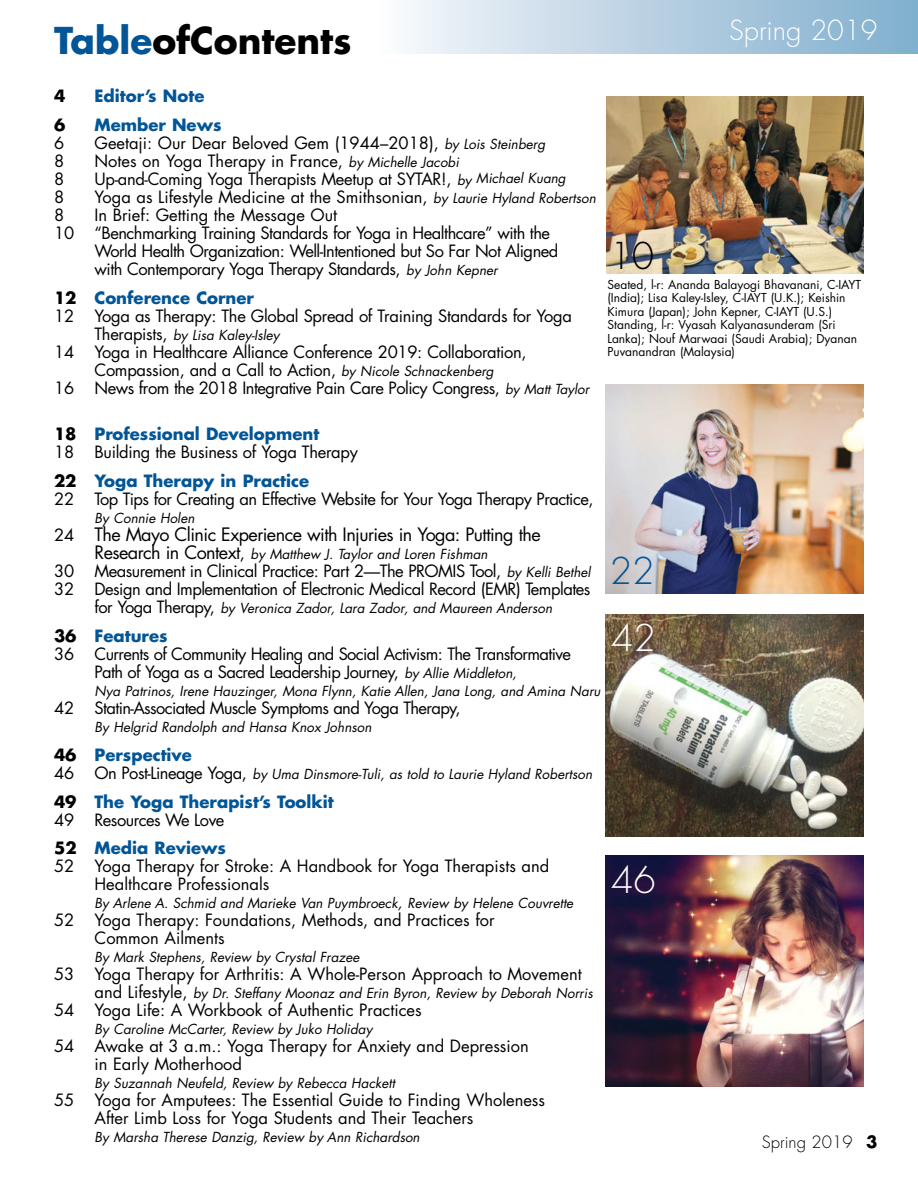
<style>
.page{position:relative;width:918px;height:1188px;background:#fff}
.page>*{position:absolute;margin:0;border:0;box-sizing:border-box;transform-origin:0 0}
.t1{font:700 36px "Futura";color:#000}
.t2{font:300 36px "Futura";color:#fff}
.t3{font:300 36px "Futura";color:#000}
.t4{font:300 36px "Futura";color:#025596}
.t5{font:300 27px "Futura";color:#fff}
.t6{font:18px "Futura";letter-spacing:-.03em;color:#000}
.t7{font:16.5px/18px "Futura";letter-spacing:-.02em;color:#000}
.t8{font:16.5px/18px "Futura";color:#000}
.t9{font:700 16.5px/18px "Futura";color:#025596}
.t10{font:300 16.5px "Futura";color:#000}
.t11{font:700 16.5px "Futura";color:#000}
.t12{font:italic 13.5px "Futura";color:#000}
.t13{font:12px/13.5px "Futura";color:#000}
.s1{color:#025596}
.s2{font-style:italic;font-size:13.5px}
.s3{font-weight:700}
.s4{font-weight:700;color:#025596}
.s5{font-style:normal;font-size:16.5px}
.s6{font-size:16.5px}
.s7{font-style:normal;font-size:18px}
.s8{color:#000}
.s9{font-weight:400;color:#000}
.s10{font-size:15px}
</style>
<div class="page">
<img style="left:606px;top:96px;width:258px;height:178px">
<img style="left:606px;top:385px;width:258px;height:208px">
<img style="left:606px;top:614px;width:258px;height:223px">
<img style="left:606px;top:855px;width:258px;height:231px">
<div style="left:378px;top:0;width:540px;height:54px;background:linear-gradient(to right,#f9f9fc,#7eadcc)"></div>
<h1 class="t1" style="left:54px;top:24px;width:299px"><span class="s1">Table</span>ofContents</h1>
<h2 class="t5" style="left:729px;top:18px;width:150px">Spring 2019</h2>
<p class="t11" style="left:54px;top:88px;width:13px">4</p>
<p class="t9" style="left:95px;top:88px;width:111px">Editor’s Note</p>
<p class="t11" style="left:54px;top:117px;width:13px">6</p>
<p class="t9" style="left:95px;top:117px;width:129px">Member News</p>
<p class="t7" style="left:54px;top:135px;width:12px">6</p>
<p class="t8" style="left:94px;top:135px;width:452px">Geetaji: Our Dear Beloved Gem (1944–2018), <span class="s2">by Lois Steinberg</span></p>
<p class="t7" style="left:54px;top:153px;width:12px">8</p>
<p class="t8" style="left:94px;top:153px;width:366px">Notes on Yoga Therapy in France, <span class="s2">by Michelle Jacobi</span></p>
<p class="t7" style="left:54px;top:171px;width:12px">8</p>
<p class="t7" style="left:94px;top:171px;width:473px">Up-and-Coming Yoga Therapists Meetup at SYTAR!, <span class="s2">by Michael Kuang</span></p>
<p class="t7" style="left:54px;top:189px;width:12px">8</p>
<p class="t8" style="left:94px;top:189px;width:503px">Yoga as Lifestyle Medicine at the Smithsonian, <span class="s2">by Laurie Hyland Robertson</span></p>
<p class="t7" style="left:54px;top:207px;width:12px">8</p>
<p class="t8" style="left:94px;top:207px;width:244px">In Brief: Getting the Message Out</p>
<p class="t7" style="left:54px;top:225px;width:498px">10 “Benchmarking Training Standards for Yoga in Healthcare” with the</p>
<p class="t7" style="left:95px;top:243px;width:465px">World Health Organization: Well-Intentioned but So Far Not Aligned</p>
<p class="t7" style="left:95px;top:261px;width:405px">with Contemporary Yoga Therapy Standards, <span class="s2">by John Kepner</span></p>
<p class="t7" style="left:54px;top:290px;width:519px"><span class="s3">12</span> <span class="s4">Conference Corner<br></span>12 Yoga as Therapy: The Global Spread of Training Standards for Yoga</p>
<p class="t12" style="left:95px;top:328px;width:187px"><span class="s5">Therapists,</span> by Lisa Kaley-Isley</p>
<p class="t7" style="left:54px;top:344px;width:474px">14 Yoga in Healthcare Alliance Conference 2019: Collaboration,</p>
<p class="t7" style="left:95px;top:362px;width:401px">Compassion, and a Call to Action, <span class="s2">by Nicole Schnackenberg</span></p>
<p class="t7" style="left:54px;top:380px;width:537px">16 News from the 2018 Integrative Pain Care Policy Congress, <span class="s2">by Matt Taylor</span></p>
<p class="t7" style="left:54px;top:427px;width:305px"><span class="s3">18</span> <span class="s4">Professional Development<br></span>18 Building the Business of Yoga Therapy</p>
<p class="t7" style="left:54px;top:473px;width:541px"><span class="s3">22</span> <span class="s4">Yoga Therapy in Practice<br></span>22 Top Tips for Creating an Effective Website for Your Yoga Therapy Practice,</p>
<p class="t12" style="left:94px;top:512px;width:102px">By Connie Holen</p>
<p class="t6" style="left:54px;top:526px;width:488px"><span class="s6">24</span> The Mayo Clinic Experience with Injuries in Yoga: Putting the</p>
<p class="t12" style="left:94px;top:548px;width:395px"><span class="s7">Research in Context</span><span class="s5">,</span> by Matthew J. Taylor and Loren Fishman</p>
<p class="t7" style="left:54px;top:563px;width:538px">30 Measurement in Clinical Practice: Part 2—The PROMIS Tool, <span class="s2">by Kelli Bethel<br></span>32 Design and Implementation of Electronic Medical Record (EMR) Templates</p>
<p class="t12" style="left:95px;top:602px;width:459px"><span class="s5">for Yoga Therapy,</span> by Veronica Zador, Lara Zador, and Maureen Anderson</p>
<p class="t9" style="left:54px;top:628px;width:115px"><span class="s8">36</span> Features</p>
<p class="t7" style="left:54px;top:646px;width:519px">36 Currents of Community Healing and Social Activism: The Transformative</p>
<p class="t7" style="left:95px;top:664px;width:424px">Path of Yoga as a Sacred Leadership Journey, <span class="s2">by Allie Middleton,</span></p>
<p class="t12" style="left:94px;top:685px;width:507px">Nya Patrinos, Irene Hauzinger, Mona Flynn, Katie Allen, Jana Long, and Amina Naru</p>
<p class="t7" style="left:54px;top:700px;width:408px">42 Statin-Associated Muscle Symptoms and Yoga Therapy,</p>
<p class="t12" style="left:94px;top:721px;width:279px">By Helgrid Randolph and Hansa Knox Johnson</p>
<p class="t9" style="left:54px;top:747px;width:139px"><span class="s8">46</span> Perspective</p>
<p class="t12" style="left:54px;top:768px;width:540px"><span class="s5">46 On Post-Lineage Yoga,</span> by Uma Dinsmore-Tuli, as told to Laurie Hyland Robertson</p>
<p class="t9" style="left:54px;top:794px;width:281px"><span class="s8">49</span> The Yoga Therapist’s Toolkit<br><span class="s9">49 Resources We Love</span></p>
<p class="t9" style="left:54px;top:841px;width:174px"><span class="s8">52</span> Media Reviews</p>
<p class="t8" style="left:54px;top:859px;width:497px">52 Yoga Therapy for Stroke: A Handbook for Yoga Therapists and</p>
<p class="t8" style="left:95px;top:877px;width:176px">Healthcare Professionals</p>
<p class="t12" style="left:94px;top:897px;width:480px">By Arlene A. Schmid and Marieke Van Puymbroeck<span class="s10">,</span> Review by Helene Couvrette</p>
<p class="t8" style="left:95px;top:913px;width:402px;text-indent:-41px">52 Yoga Therapy: Foundations, Methods, and Practices for<br>Common Ailments</p>
<p class="t12" style="left:94px;top:951px;width:266px">By Mark Stephens, Review by Crystal Frazee</p>
<p class="t8" style="left:54px;top:967px;width:529px">53 Yoga Therapy for Arthritis: A Whole-Person Approach to Movement</p>
<p class="t12" style="left:95px;top:987px;width:500px"><span class="s5">and Lifestyle,</span> by Dr. Steffany Moonaz and Erin Byron, Review by Deborah Norris</p>
<p class="t8" style="left:54px;top:1003px;width:369px">54 Yoga Life: A Workbook of Authentic Practices</p>
<p class="t12" style="left:94px;top:1023px;width:279px">By Caroline McCarter, Review by Juko Holiday</p>
<p class="t8" style="left:95px;top:1039px;width:436px;text-indent:-41px">54 Awake at 3 a.m.: Yoga Therapy for Anxiety and Depression in Early Motherhood</p>
<p class="t12" style="left:94px;top:1077px;width:302px">By Suzannah Neufeld, Review by Rebecca Hackett</p>
<p class="t8" style="left:95px;top:1093px;width:452px;text-indent:-41px">55 Yoga for Amputees: The Essential Guide to Finding Wholeness<br>After Limb Loss for Yoga Students and Their Teachers</p>
<p class="t12" style="left:94px;top:1131px;width:327px">By Marsha Therese Danzig, Review by Ann Richardson</p>
<p class="t10" style="left:762px;top:1134px;width:117px">Spring 2019 <span class="s3">3</span></p>
<h1 class="t3" style="left:610px;top:239px;width:46px">10</h1>
<p class="t13" style="left:608px;top:279px;width:255px">Seated, l-r: Ananda Balayogi Bhavanani, C-IAYT (India); Lisa Kaley-Isley, C-IAYT (U.K.); Keishin Kimura (Japan); John Kepner, C-IAYT (U.S.)<br>Standing, l-r: Vyasah Kalyanasunderam (Sri Lanka); Nouf Marwaai (Saudi Arabia); Dyanan Puvanandran (Malaysia)</p>
<h1 class="t4" style="left:610px;top:554px;width:46px">22</h1>
<h1 class="t2" style="left:611px;top:621px;width:46px">42</h1>
<h1 class="t2" style="left:611px;top:863px;width:46px">46</h1>
</div>
